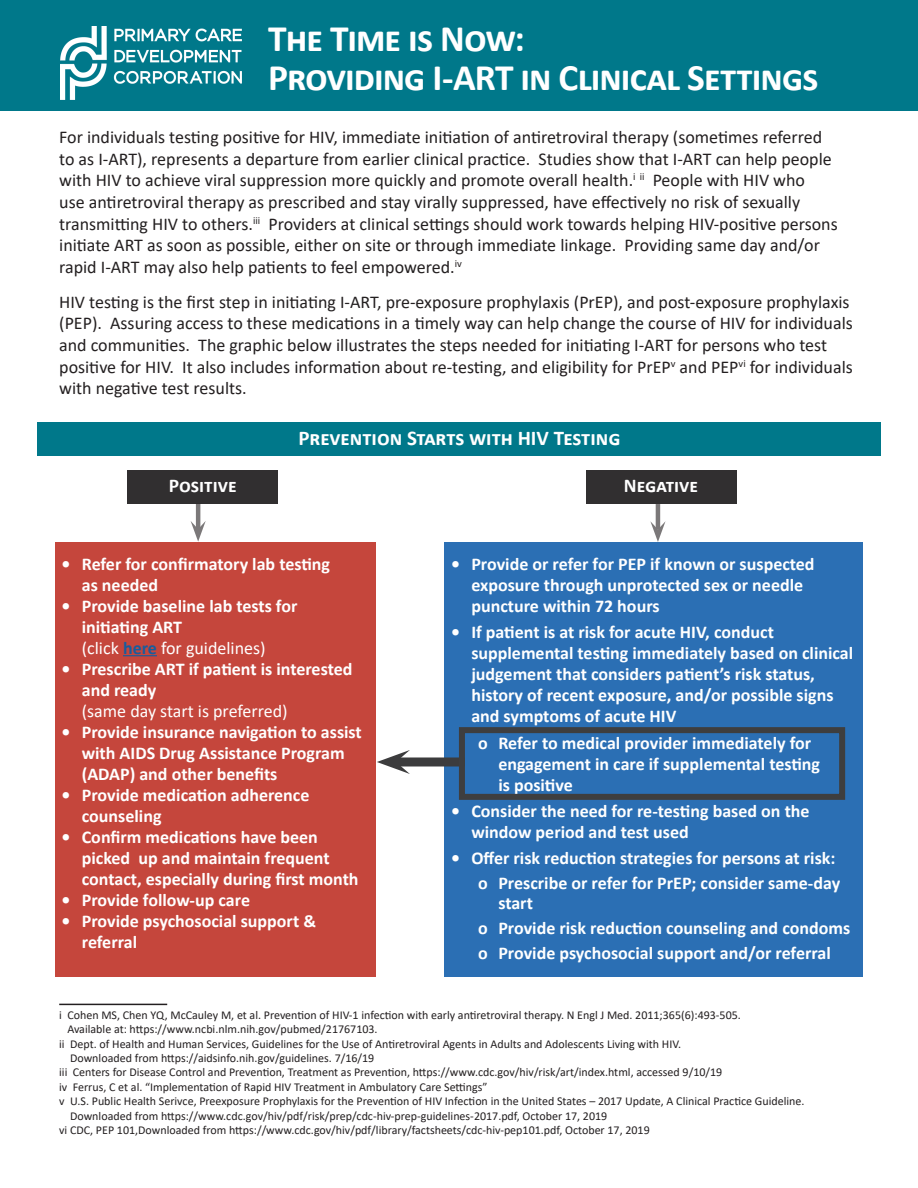
<style>
.page{position:relative;width:918px;height:1188px;background:#fff}
.page>*{position:absolute;margin:0;border:0;box-sizing:border-box;transform-origin:0 0}
.t1{font:700 37.5px/39px "Calibri";letter-spacing:-.03em;color:#fff}
.t2{font:700 21px "Calibri";color:#fff}
.t3{font:700 19.5px "Calibri";color:#fff}
.t4{font:700 18px/21px "Calibri";color:#fff}
.t5{font:18px/21.6px "Calibri";color:#231f20}
.t6{font:12px/14.4px "Calibri";color:#231f20}
.s1{font-weight:400}
.s2{color:#175d9e}
</style>
<div class="page">
<hr style="left:59px;top:1004px;width:108px;height:1px;background:#231f20">
<div style="left:0;top:0;width:918px;height:110px;background:#00788a"></div>
<div style="left:55px;top:543px;width:320px;height:434px;background:#c5463c"></div>
<hr style="left:123px;top:655px;width:34px;height:1px;background:#175d9e">
<div style="left:127px;top:471px;width:151px;height:33px;background:#312f30"></div>
<img style="left:60px;top:26px;width:181px;height:73px">
<div style="left:38px;top:422px;width:843px;height:34px;background:#00788a"></div>
<hr style="left:656px;top:504px;width:4px;height:25px;background:#7b7879">
<svg style="left:650px;top:521px;width:16px;height:21px"></svg>
<div style="left:586px;top:471px;width:150px;height:33px;background:#312f30"></div>
<hr style="left:196px;top:504px;width:4px;height:25px;background:#7b7879">
<svg style="left:191px;top:521px;width:15px;height:21px"></svg>
<div style="left:444px;top:543px;width:419px;height:434px;background:#2b6fb4"></div>
<div style="left:396px;top:757px;width:69px;height:9px;background:#3c3c3d"></div>
<svg style="left:377px;top:750px;width:33px;height:24px"></svg>
<div style="left:459px;top:727px;width:386px;height:73px;border:6px solid #3e3e3f"></div>
<p class="t1" style="left:268px;top:18px;width:552px">The Time is Now:<br>Providing I-ART in Clinical Settings</p>
<p class="t5" style="left:59px;top:126px;width:780px">For individuals testing positive for HIV, immediate initiation of antiretroviral therapy (sometimes referred to as I-ART), represents a departure from earlier clinical practice. Studies show that I-ART can help people with HIV to achieve viral suppression more quickly and promote overall health.<sup>i</sup> <sup>ii</sup> People with HIV who<br>use antiretroviral therapy as prescribed and stay virally suppressed, have effectively no risk of sexually transmitting HIV to others.<sup>iii</sup> Providers at clinical settings should work towards helping HIV-positive persons initiate ART as soon as possible, either on site or through immediate linkage. Providing same day and/or rapid I-ART may also help patients to feel empowered.<sup>iv</sup></p>
<p class="t5" style="left:59px;top:291px;width:795px">HIV testing is the first step in initiating I-ART, pre-exposure prophylaxis (PrEP), and post-exposure prophylaxis (PEP). Assuring access to these medications in a timely way can help change the course of HIV for individuals and communities. The graphic below illustrates the steps needed for initiating I-ART for persons who test positive for HIV. It also includes information about re-testing, and eligibility for PrEP<sup>v</sup> and PEP<sup>vi</sup> for individuals with negative test results.</p>
<p class="t3" style="left:169px;top:472px;width:70px">Positive</p>
<p class="t2" style="left:298px;top:423px;width:324px">Prevention Starts with HIV Testing</p>
<p class="t3" style="left:624px;top:472px;width:76px">Negative</p>
<p class="t4" style="left:82px;top:553px;width:250px;text-indent:-20px">• Refer for confirmatory lab testing as needed</p>
<p class="t4" style="left:82px;top:595px;width:217px;text-indent:-20px">• Provide baseline lab tests for initiating ART<br><span class="s1">(click</span> <span class="s2">here</span> <span class="s1">for guidelines)</span></p>
<p class="t4" style="left:82px;top:658px;width:272px;text-indent:-20px">• Prescribe ART if patient is interested and ready<br><span class="s1">(same day start is preferred)</span></p>
<p class="t4" style="left:82px;top:721px;width:282px;text-indent:-20px">• Provide insurance navigation to assist with AIDS Drug Assistance Program (ADAP) and other benefits</p>
<p class="t4" style="left:82px;top:784px;width:229px;text-indent:-20px">• Provide medication adherence counseling</p>
<p class="t4" style="left:82px;top:826px;width:278px;text-indent:-20px">• Confirm medications have been picked up and maintain frequent contact, especially during first month</p>
<p class="t4" style="left:62px;top:889px;width:190px">• Provide follow-up care</p>
<p class="t4" style="left:82px;top:910px;width:236px;text-indent:-20px">• Provide psychosocial support &amp; referral</p>
<p class="t4" style="left:471px;top:553px;width:345px;text-indent:-20px">• Provide or refer for PEP if known or suspected exposure through unprotected sex or needle puncture within 72 hours</p>
<p class="t4" style="left:471px;top:621px;width:383px;text-indent:-20px">• If patient is at risk for acute HIV, conduct supplemental testing immediately based on clinical judgement that considers patient’s risk status, history of recent exposure, and/or possible signs and symptoms of acute HIV</p>
<p class="t4" style="left:498px;top:732px;width:323px;text-indent:-20px">o Refer to medical provider immediately for engagement in care if supplemental testing is positive</p>
<p class="t4" style="left:471px;top:800px;width:340px;text-indent:-20px">• Consider the need for re-testing based on the window period and test used</p>
<p class="t4" style="left:451px;top:848px;width:386px">• Offer risk reduction strategies for persons at risk:</p>
<p class="t4" style="left:498px;top:873px;width:343px;line-height:19.5px;text-indent:-20px">o Prescribe or refer for PrEP; consider same-day start</p>
<p class="t4" style="left:478px;top:917px;width:374px">o Provide risk reduction counseling and condoms</p>
<p class="t4" style="left:478px;top:942px;width:354px">o Provide psychosocial support and/or referral</p>
<p class="t6" style="left:67px;top:1007px;width:675px;text-indent:-8px">i Cohen MS, Chen YQ, McCauley M, et al. Prevention of HIV-1 infection with early antiretroviral therapy. N Engl J Med. 2011;365(6):493-505.<br>Available at: https://www.ncbi.nlm.nih.gov/pubmed/21767103.</p>
<p class="t6" style="left:70px;top:1036px;width:613px;text-indent:-11px">ii Dept. of Health and Human Services, Guidelines for the Use of Antiretroviral Agents in Adults and Adolescents Living with HIV.<br>Downloaded from https://aidsinfo.nih.gov/guidelines. 7/16/19</p>
<p class="t6" style="left:59px;top:1065px;width:665px">iii Centers for Disease Control and Prevention, Treatment as Prevention, https://www.cdc.gov/hiv/risk/art/index.html, accessed 9/10/19</p>
<p class="t6" style="left:59px;top:1079px;width:430px">iv Ferrus, C et al. “Implementation of Rapid HIV Treatment in Ambulatory Care Settings”</p>
<p class="t6" style="left:70px;top:1094px;width:736px;text-indent:-11px">v U.S. Public Health Serivce, Preexposure Prophylaxis for the Prevention of HIV Infection in the United States – 2017 Update, A Clinical Practice Guideline.<br>Downloaded from https://www.cdc.gov/hiv/pdf/risk/prep/cdc-hiv-prep-guidelines-2017.pdf, October 17, 2019</p>
<p class="t6" style="left:59px;top:1123px;width:592px">vi CDC, PEP 101,Downloaded from https://www.cdc.gov/hiv/pdf/library/factsheets/cdc-hiv-pep101.pdf, October 17, 2019</p>
</div>
